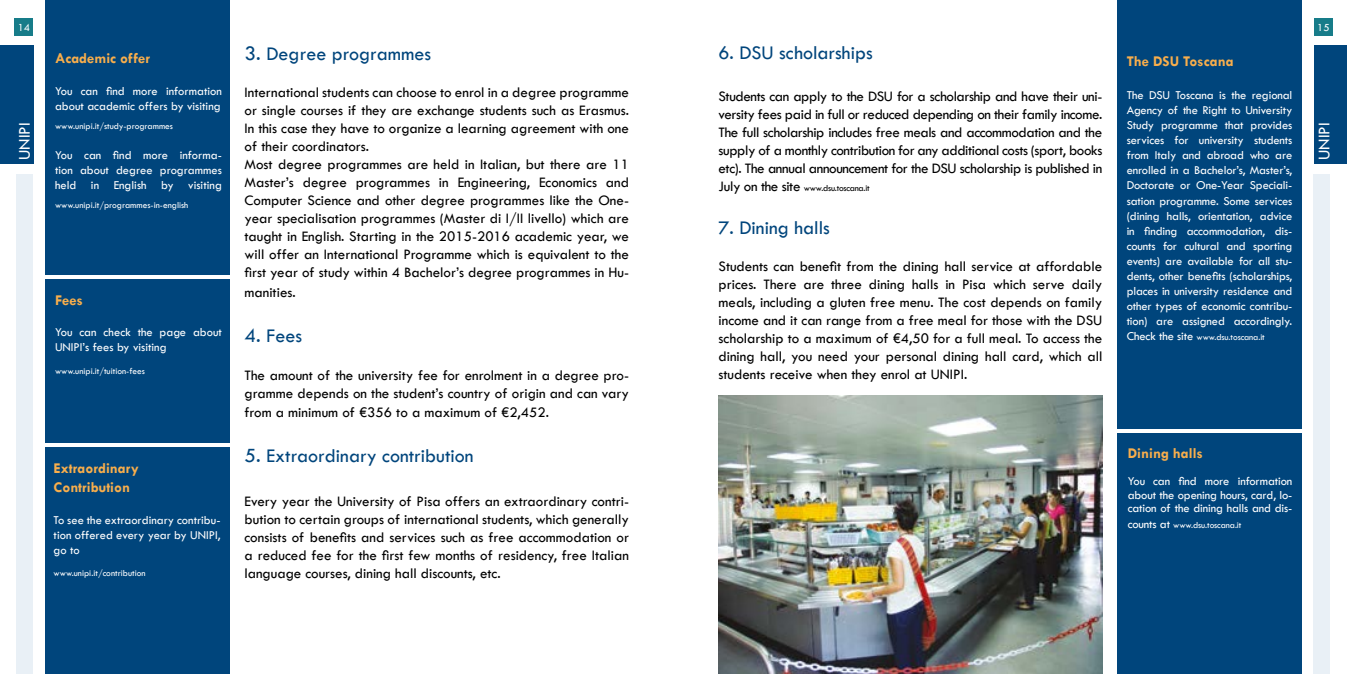
<style>
.page{position:relative;width:1347px;height:674px;background:#fff}
.page>*{position:absolute;margin:0;border:0;box-sizing:border-box;transform-origin:0 0}
.t1{font:20px "Tw Cen";color:#00457c}
.t2{font:17px "Tw Cen";color:#fff}
.t3{font:15px/18px "Tw Cen";color:#000;text-align:justify}
.t4{font:700 15px/19.1px "Tw Cen";color:#f8ae4c}
.t5{font:12.5px/15px "Tw Cen";color:#fff;text-align:justify}
.t6{font:11.25px "Tw Cen";color:#fff}
.t7{font:9.38px "Tw Cen";color:#fff}
.t8{font:9.38px "Tw Cen";letter-spacing:-.025em;color:#000}
.s1{font-size:21px}
.s2{font-size:15px}
.s3{font-size:12.5px}
</style>
<div class="page">
<div style="left:17px;top:175px;width:16px;height:498px;background:#e9f0f6"></div>
<div style="left:1313px;top:175px;width:16px;height:498px;background:#e9f0f6"></div>
<div style="left:15px;top:18px;width:18px;height:18px;background:#177c89"></div>
<div style="left:1314px;top:18px;width:18px;height:18px;background:#177c89"></div>
<div style="left:0;top:45px;width:33px;height:118px;background:#00457c"></div>
<div style="left:45px;top:279px;width:184px;height:163px;background:#00457c"></div>
<div style="left:45px;top:0;width:184px;height:274px;background:#00457c"></div>
<div style="left:45px;top:447px;width:184px;height:226px;background:#00457c"></div>
<div style="left:1314px;top:45px;width:32px;height:118px;background:#00457c"></div>
<div style="left:1117px;top:0;width:184px;height:428px;background:#00457c"></div>
<div style="left:1117px;top:433px;width:184px;height:240px;background:#00457c"></div>
<img style="left:718px;top:395px;width:384px;height:278px">
<p class="t6" style="left:18px;top:20px;width:14px">14</p>
<p class="t6" style="left:1317px;top:20px;width:14px">15</p>
<p class="t2" style="left:14px;top:160px;width:39px;rotate:-90deg">UNIPI</p>
<p class="t4" style="left:55px;top:49px;width:97px">Academic offer</p>
<p class="t5" style="left:55px;top:83px;width:168px">You can find more information about academic offers by visiting</p>
<p class="t7" style="left:55px;top:120px;width:120px">www.unipi.it/study-programmes</p>
<p class="t5" style="left:55px;top:147px;width:168px">You can find more informa&shy;tion about degree programmes held in English by visiting</p>
<p class="t7" style="left:55px;top:199px;width:135px">www.unipi.it/programmes-in-english</p>
<p class="t4" style="left:55px;top:290px;width:29px">Fees</p>
<p class="t5" style="left:55px;top:324px;width:168px">You can check the page about<br>UNIPI’s fees by visiting</p>
<p class="t7" style="left:55px;top:365px;width:91px">www.unipi.it/tuition-fees</p>
<p class="t4" style="left:54px;top:458px;width:87px">Extraordinary<br>Contribution</p>
<p class="t5" style="left:54px;top:512px;width:168px">To see the extraordinary contribu&shy;tion offered every year by UNIPI, go to</p>
<p class="t7" style="left:54px;top:567px;width:93px">www.unipi.it/contribution</p>
<h1 class="t1" style="left:244px;top:41px;width:188px"><span class="s1">3.</span> Degree programmes</h1>
<p class="t3" style="left:244px;top:83px;width:386px;text-align:left">International students can choose to enrol in a degree programme or single courses if they are exchange students such as Erasmus.<br>In this case they have to organize a learning agreement with one of their coordinators.<br>Most degree programmes are held in Italian, but there are 11<br>Master’s degree programmes in Engineering, Economics and Computer Science and other degree programmes like the One&shy;year specialisation programmes (Master di I/II livello) which are taught in English. Starting in the 2015-2016 academic year, we will offer an International Programme which is equivalent to the first year of study within 4 Bachelor’s degree programmes in Hu-</p>
<p class="t3" style="left:244px;top:283px;width:53px">manities.</p>
<h1 class="t1" style="left:244px;top:323px;width:59px"><span class="s1">4.</span> Fees</h1>
<p class="t3" style="left:244px;top:366px;width:386px">The amount of the university fee for enrolment in a degree pro&shy;gramme depends on the student’s country of origin and can vary</p>
<p class="t3" style="left:244px;top:403px;width:306px">from a minimum of €356 to a maximum of €2,452.</p>
<h1 class="t1" style="left:244px;top:443px;width:231px"><span class="s1">5.</span> Extraordinary contribution</h1>
<p class="t3" style="left:244px;top:491px;width:386px">Every year the University of Pisa offers an extraordinary contri&shy;bution to certain groups of international students, which generally consists of benefits and services such as free accommodation or a reduced fee for the first few months of residency, free Italian language courses, dining hall discounts, etc.</p>
<h1 class="t1" style="left:718px;top:40px;width:156px">6. DSU scholarships</h1>
<p class="t3" style="left:718px;top:87px;width:385px">Students can apply to the DSU for a scholarship and have their uni&shy;versity fees paid in full or reduced depending on their family income.<br>The full scholarship includes free meals and accommodation and the supply of a monthly contribution for any additional costs (sport, books etc). The annual announcement for the DSU scholarship is published in</p>
<p class="t8" style="left:718px;top:182px;width:153px"><span class="s2">July on the site</span> www.dsu.toscana.it</p>
<h1 class="t1" style="left:718px;top:215px;width:113px">7. Dining halls</h1>
<p class="t3" style="left:718px;top:256px;width:385px">Students can benefit from the dining hall service at affordable prices. There are three dining halls in Pisa which serve daily meals, including a gluten free menu. The cost depends on family income and it can range from a free meal for those with the DSU scholarship to a maximum of €4,50 for a full meal. To access the dining hall, you need your personal dining hall card, which all students receive when they enrol at UNIPI.</p>
<p class="t4" style="left:1126px;top:51px;width:108px">The DSU Toscana</p>
<p class="t5" style="left:1126px;top:88px;width:167px">The DSU Toscana is the regional Agency of the Right to University Study programme that provides services for university students from Italy and abroad who are enrolled in a Bachelor’s, Master’s, Doctorate or One-Year Speciali&shy;sation programme. Some services (dining halls, orientation, advice in finding accommodation, dis&shy;counts for cultural and sporting events) are available for all stu&shy;dents, other benefits (scholarships, places in university residence and other types of economic contribu&shy;tion) are assigned accordingly.</p>
<p class="t7" style="left:1126px;top:331px;width:140px"><span class="s3">Check the site</span> www.dsu.toscana.it</p>
<p class="t2" style="left:1313px;top:160px;width:39px;rotate:-90deg">UNIPI</p>
<p class="t4" style="left:1127px;top:443px;width:77px">Dining halls</p>
<p class="t5" style="left:1127px;top:474px;width:166px;line-height:13.4px">You can find more information about the opening hours, card, lo&shy;cation of the dining halls and dis-</p>
<p class="t7" style="left:1127px;top:519px;width:115px"><span class="s3">counts at</span> www.dsu.toscana.it</p>
</div>
